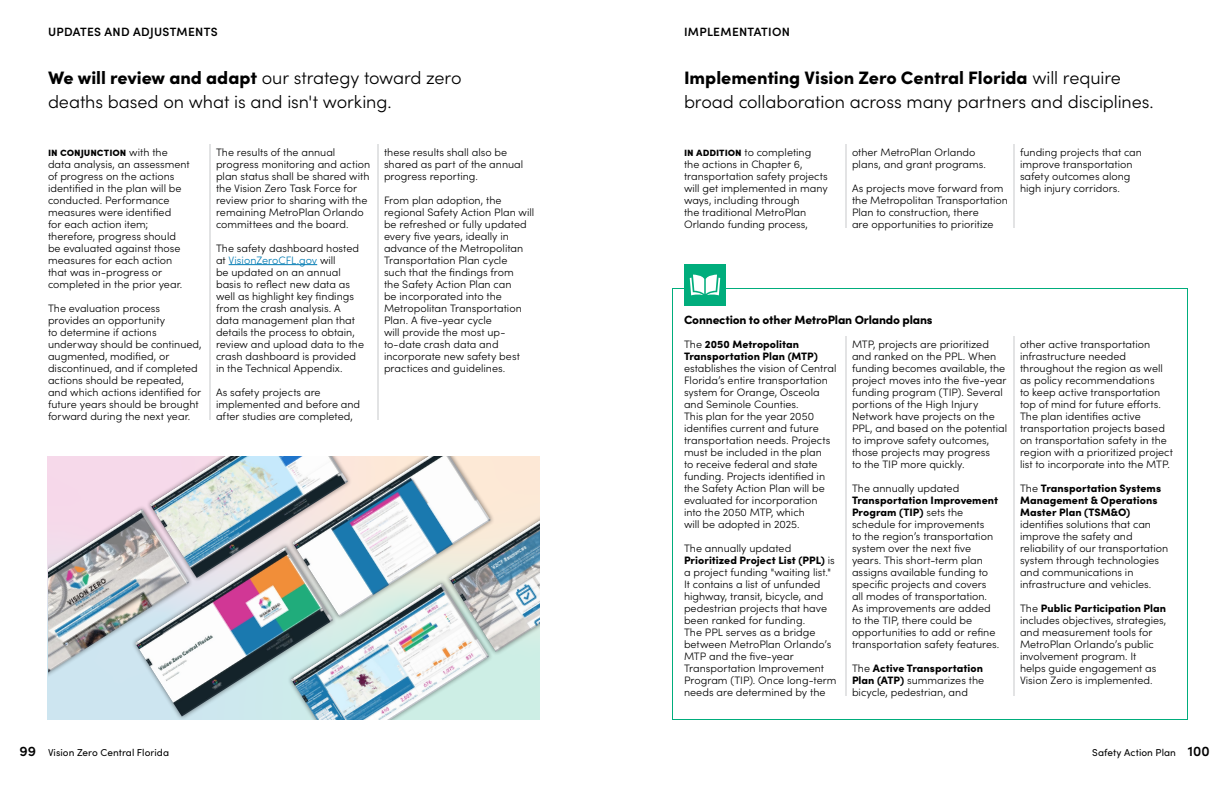
<style>
.page{position:relative;width:1224px;height:792px;background:#fff}
.page>*{position:absolute;margin:0;border:0;box-sizing:border-box;transform-origin:0 0}
.t1{font:300 18px/24px "Sofia Pro";letter-spacing:-.005em;color:#000}
.t2{font:900 12px "Sofia Pro";letter-spacing:-.01em;color:#000}
.t3{font:600 12px "Sofia Pro";letter-spacing:.03em;color:#000}
.t4{font:300 10.8px/12px "Sofia Pro";color:#000}
.t5{font:900 10.8px/12px "Sofia Pro";letter-spacing:.005em;color:#000}
.t6{font:10px "Sofia Pro";letter-spacing:.005em;color:#000}
.s1{font-weight:900}
.s2{color:#007bb3}
.s3{font-weight:300}
.s4{font-weight:600;font-size:14px}
</style>
<div class="page">
<hr style="left:229px;top:264px;width:88px;height:1px;background:#007bb3">
<hr style="left:210px;top:144px;width:1px;height:276px;background:#c7c8ca">
<hr style="left:378px;top:144px;width:1px;height:276px;background:#c7c8ca">
<svg style="left:48px;top:456px;width:492px;height:264px;background:#e1e2e8"></svg>
<div style="left:445px;top:477px;width:95px;height:179px;background:#000;opacity:.5"></div>
<img style="left:494px;top:520px;width:46px;height:132px">
<img style="left:353px;top:456px;width:138px;height:123px">
<div style="left:146px;top:456px;width:207px;height:127px;background:#000;opacity:.5"></div>
<img style="left:150px;top:456px;width:198px;height:122px">
<div style="left:287px;top:579px;width:207px;height:141px;background:#000;opacity:.5"></div>
<img style="left:338px;top:583px;width:151px;height:137px">
<div style="left:131px;top:542px;width:207px;height:178px;background:#000;opacity:.5"></div>
<img style="left:135px;top:547px;width:198px;height:169px">
<div style="left:48px;top:505px;width:146px;height:179px;background:#000;opacity:.5"></div>
<img style="left:48px;top:509px;width:141px;height:164px">
<hr style="left:846px;top:336px;width:1px;height:360px;background:#c7c8ca">
<hr style="left:846px;top:144px;width:1px;height:84px;background:#c7c8ca">
<hr style="left:1014px;top:336px;width:1px;height:360px;background:#c7c8ca">
<hr style="left:1014px;top:144px;width:1px;height:84px;background:#c7c8ca">
<div style="left:684px;top:264px;width:42px;height:42px;background:#00ad7c"></div>
<svg style="left:690px;top:275px;width:30px;height:20px"></svg>
<p class="t3" style="left:48px;top:23px;width:171px">UPDATES AND ADJUSTMENTS</p>
<h1 class="t1" style="left:48px;top:65px;width:415px"><span class="s1">We will review and adapt</span> our strategy toward zero deaths based on what is and isn't working.</h1>
<p class="t4" style="left:48px;top:146px;width:143px"><span class="s1">in conjunction</span> with the data analysis, an assessment of progress on the actions identified in the plan will be conducted. Performance measures were identified<br>for each action item; therefore, progress should be evaluated against those measures for each action that was in-progress or completed in the prior year.</p>
<p class="t4" style="left:48px;top:302px;width:155px">The evaluation process provides an opportunity<br>to determine if actions underway should be continued, augmented, modified, or discontinued, and if completed actions should be repeated, and which actions identified for future years should be brought forward during the next year.</p>
<p class="t4" style="left:216px;top:146px;width:156px">The results of the annual progress monitoring and action plan status shall be shared with the Vision Zero Task Force for review prior to sharing with the remaining MetroPlan Orlando committees and the board.</p>
<p class="t4" style="left:216px;top:242px;width:150px">The safety dashboard hosted at <span class="s2">VisionZeroCFL.gov</span> will<br>be updated on an annual basis to reflect new data as well as highlight key findings from the crash analysis. A data management plan that details the process to obtain, review and upload data to the crash dashboard is provided in the Technical Appendix.</p>
<p class="t4" style="left:216px;top:386px;width:146px">As safety projects are implemented and before and after studies are completed,</p>
<p class="t4" style="left:384px;top:146px;width:141px">these results shall also be shared as part of the annual progress reporting.</p>
<p class="t4" style="left:384px;top:194px;width:152px">From plan adoption, the regional Safety Action Plan will be refreshed or fully updated every five years, ideally in advance of the Metropolitan<br>Transportation Plan cycle<br>such that the findings from<br>the Safety Action Plan can<br>be incorporated into the<br>Metropolitan Transportation<br>Plan. A five-year cycle<br>will provide the most up&shy;to-date crash data and incorporate new safety best practices and guidelines.</p>
<p class="t3" style="left:684px;top:23px;width:107px">IMPLEMENTATION</p>
<h1 class="t1" style="left:684px;top:65px;width:471px"><span class="s1">Implementing Vision Zero Central Florida</span> will require broad collaboration across many partners and disciplines.</h1>
<p class="t4" style="left:684px;top:146px;width:145px"><span class="s1">in addition</span> to completing the actions in Chapter 6, transportation safety projects will get implemented in many ways, including through<br>the traditional MetroPlan<br>Orlando funding process,</p>
<p class="t4" style="left:852px;top:146px;width:136px">other MetroPlan Orlando plans, and grant programs.</p>
<p class="t4" style="left:852px;top:182px;width:157px">As projects move forward from the Metropolitan Transportation<br>Plan to construction, there<br>are opportunities to prioritize</p>
<p class="t4" style="left:1020px;top:146px;width:123px">funding projects that can improve transportation safety outcomes along high injury corridors.</p>
<p class="t2" style="left:684px;top:310px;width:250px">Connection to other MetroPlan Orlando plans</p>
<p class="t5" style="left:684px;top:337px;width:135px"><span class="s3">The</span> 2050 Metropolitan<br>Transportation Plan (MTP)</p>
<p class="t4" style="left:684px;top:362px;width:154px">establishes the vision of Central<br>Florida’s entire transportation system for Orange, Osceola and Seminole Counties.<br>This plan for the year 2050 identifies current and future transportation needs. Projects must be included in the plan<br>to receive federal and state funding. Projects identified in the Safety Action Plan will be evaluated for incorporation into the 2050 MTP, which<br>will be adopted in 2025.</p>
<p class="t4" style="left:684px;top:542px;width:154px">The annually updated<br><span class="s1">Prioritized Project List (PPL)</span> is a project funding "waiting list."<br>It contains a list of unfunded highway, transit, bicycle, and pedestrian projects that have been ranked for funding.<br>The PPL serves as a bridge between MetroPlan Orlando’s<br>MTP and the five-year<br>Transportation Improvement<br>Program (TIP). Once long-term needs are determined by the</p>
<p class="t4" style="left:852px;top:338px;width:157px">MTP, projects are prioritized and ranked on the PPL. When funding becomes available, the project moves into the five-year funding program (TIP). Several portions of the High Injury<br>Network have projects on the<br>PPL, and based on the potential to improve safety outcomes, those projects may progress<br>to the TIP more quickly.</p>
<p class="t4" style="left:852px;top:482px;width:109px">The annually updated</p>
<p class="t4" style="left:852px;top:494px;width:149px"><span class="s1">Transportation Improvement<br>Program (TIP)</span> sets the schedule for improvements<br>to the region’s transportation system over the next five years. This short-term plan assigns available funding to specific projects and covers all modes of transportation.<br>As improvements are added to the TIP, there could be opportunities to add or refine transportation safety features.</p>
<p class="t4" style="left:852px;top:661px;width:134px;text-align:justify">The <span class="s1">Active Transportation Plan (ATP)</span> summarizes the bicycle, pedestrian, and</p>
<p class="t4" style="left:1020px;top:337px;width:155px">other active transportation infrastructure needed throughout the region as well as policy recommendations<br>to keep active transportation top of mind for future efforts.<br>The plan identifies active transportation projects based on transportation safety in the region with a prioritized project list to incorporate into the MTP.</p>
<p class="t5" style="left:1020px;top:481px;width:143px"><span class="s3">The</span> Transportation Systems<br>Management &amp; Operations<br>Master Plan (TSM&amp;O)</p>
<p class="t4" style="left:1020px;top:517px;width:150px">identifies solutions that can improve the safety and reliability of our transportation system through technologies and communications in infrastructure and vehicles.</p>
<p class="t4" style="left:1020px;top:601px;width:148px">The <span class="s1">Public Participation Plan </span>includes objectives, strategies, and measurement tools for<br>MetroPlan Orlando’s public involvement program. It<br>helps guide engagement as<br>Vision Zero is implemented.</p>
<p class="t6" style="left:20px;top:745px;width:151px"><span class="s4">99</span> Vision Zero Central Florida</p>
<p class="t6" style="left:1092px;top:745px;width:119px">Safety Action Plan <span class="s4">100</span></p>
</div>
